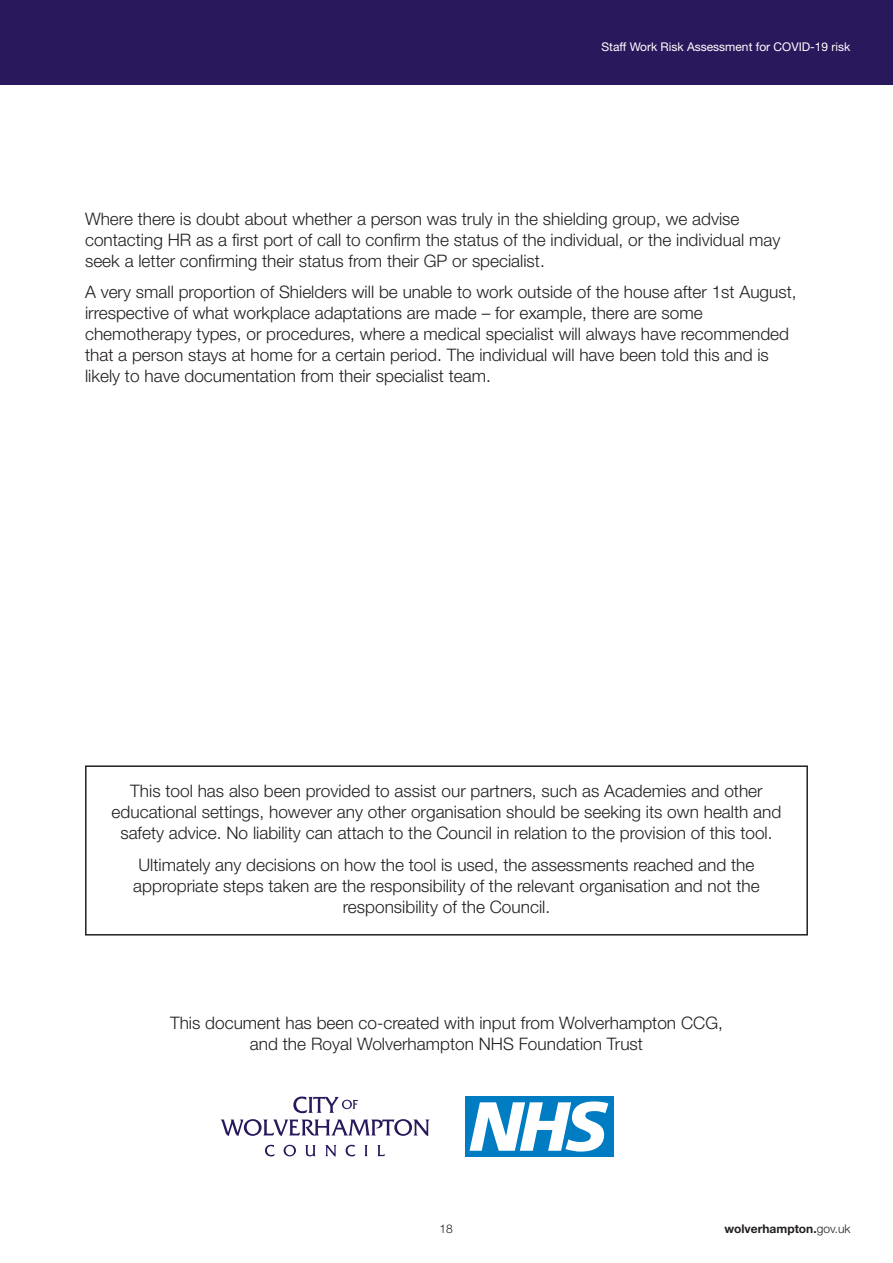
<style>
.page{position:relative;width:893px;height:1263px;background:#fff}
.page>*{position:absolute;margin:0;border:0;box-sizing:border-box;transform-origin:0 0}
.t1{font:300 17.25px/21px "Helvetica Neue";color:#231f20;text-align:center}
.t2{font:12px "Helvetica Neue LT Std";color:#fff}
.t3{font:700 12px "Helvetica Neue LT Std";color:#231f20}
.t4{font:300 12px "Helvetica Neue LT Std";color:#231f20}
.s1{font-weight:300}
</style>
<div class="page">
<div style="left:0;top:0;width:893px;height:85px;background:#2a185c"></div>
<svg style="left:265px;top:1145px;width:10px;height:11px"></svg>
<svg style="left:284px;top:1145px;width:12px;height:11px"></svg>
<svg style="left:305px;top:1145px;width:11px;height:11px"></svg>
<svg style="left:325px;top:1145px;width:11px;height:12px"></svg>
<svg style="left:346px;top:1145px;width:9px;height:11px"></svg>
<svg style="left:364px;top:1145px;width:4px;height:11px"></svg>
<svg style="left:377px;top:1145px;width:8px;height:11px"></svg>
<svg style="left:221px;top:1119px;width:208px;height:17px"></svg>
<svg style="left:293px;top:1096px;width:65px;height:17px"></svg>
<div style="left:465px;top:1096px;width:149px;height:61px;background:#007cc2"></div>
<svg style="left:470px;top:1101px;width:138px;height:50px"></svg>
<div style="left:85px;top:765px;width:723px;height:170px;border:2px solid #231f20"></div>
<p class="t2" style="left:601px;top:43px;width:250px">Staff Work Risk Assessment for COVID-19 risk</p>
<p class="t1" style="left:85px;top:210px;width:697px;text-align:left">Where there is doubt about whether a person was truly in the shielding group, we advise contacting HR as a first port of call to confirm the status of the individual, or the individual may seek a letter confirming their status from their GP or specialist.</p>
<p class="t1" style="left:85px;top:283px;width:713px;text-align:left">A very small proportion of Shielders will be unable to work outside of the house after 1st August, irrespective of what workplace adaptations are made – for example, there are some chemotherapy types, or procedures, where a medical specialist will always have recommended that a person stays at home for a certain period. The individual will have been told this and is likely to have documentation from their specialist team.</p>
<p class="t1" style="left:112px;top:782px;width:671px">This tool has also been provided to assist our partners, such as Academies and other educational settings, however any other organisation should be seeking its own health and safety advice. No liability can attach to the Council in relation to the provision of this tool.</p>
<p class="t1" style="left:133px;top:856px;width:628px">Ultimately any decisions on how the tool is used, the assessments reached and the appropriate steps taken are the responsibility of the relevant organisation and not the responsibility of the Council.</p>
<p class="t1" style="left:170px;top:1014px;width:554px">This document has been co-created with input from Wolverhampton CCG, and the Royal Wolverhampton NHS Foundation Trust</p>
<p class="t4" style="left:440px;top:1224px;width:15px">18</p>
<p class="t3" style="left:724px;top:1222px;width:128px">wolverhampton.<span class="s1">gov.uk</span></p>
</div>
